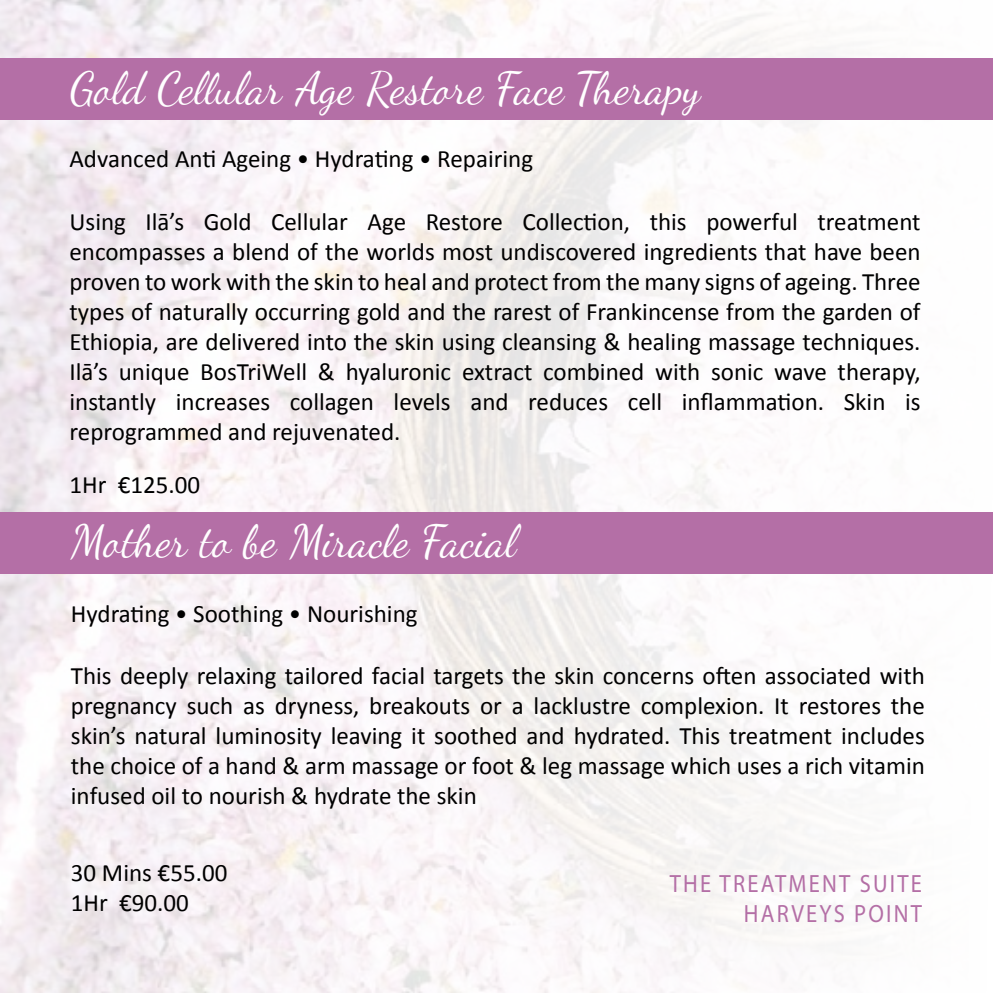
<style>
.page{position:relative;width:993px;height:993px;background:#fff}
.page>*{position:absolute;margin:0;border:0;box-sizing:border-box;transform-origin:0 0}
.t1{font:45px "Dancing Script OT";color:#fff}
.t2{font:25px/30px "Calibri";color:#000;text-align:justify}
.t3{font:25px/30px "Myriad Pro";letter-spacing:.1em;color:#b46fa6;text-align:right;scale:.9 1}
</style>
<div class="page">
<div style="left:0;top:58px;width:992px;height:62px;background:#b46fa6"></div>
<div style="left:0;top:512px;width:992px;height:61px;background:#b46fa6"></div>
<h1 class="t1" style="left:71px;top:62px;width:632px">Gold Cellular Age Restore Face Therapy</h1>
<p class="t2" style="left:69px;top:144px;width:465px">Advanced Anti Ageing • Hydrating • Repairing</p>
<p class="t2" style="left:69px;top:207px;width:852px">Using Ilā’s Gold Cellular Age Restore Collection, this powerful treatment encompasses a blend of the worlds most undiscovered ingredients that have been proven to work with the skin to heal and protect from the many signs of ageing. Three types of naturally occurring gold and the rarest of Frankincense from the garden of Ethiopia, are delivered into the skin using cleansing &amp; healing massage techniques.<br>Ilā’s unique BosTriWell &amp; hyaluronic extract combined with sonic wave therapy, instantly increases collagen levels and reduces cell inflammation. Skin is reprogrammed and rejuvenated.</p>
<p class="t2" style="left:69px;top:469px;width:132px">1Hr €125.00</p>
<h1 class="t1" style="left:71px;top:514px;width:447px">Mother to be Miracle Facial</h1>
<p class="t2" style="left:71px;top:599px;width:348px">Hydrating • Soothing • Nourishing</p>
<p class="t2" style="left:71px;top:660px;width:855px">This deeply relaxing tailored facial targets the skin concerns often associated with pregnancy such as dryness, breakouts or a lacklustre complexion. It restores the skin’s natural luminosity leaving it soothed and hydrated. This treatment includes the choice of a hand &amp; arm massage or foot &amp; leg massage which uses a rich vitamin infused oil to nourish &amp; hydrate the skin</p>
<p class="t2" style="left:71px;top:857px;width:158px">30 Mins €55.00<br>1Hr €90.00</p>
<p class="t3" style="left:669px;top:868px;width:282px">THE TREATMENT SUITE<br>HARVEYS POINT</p>
</div>
